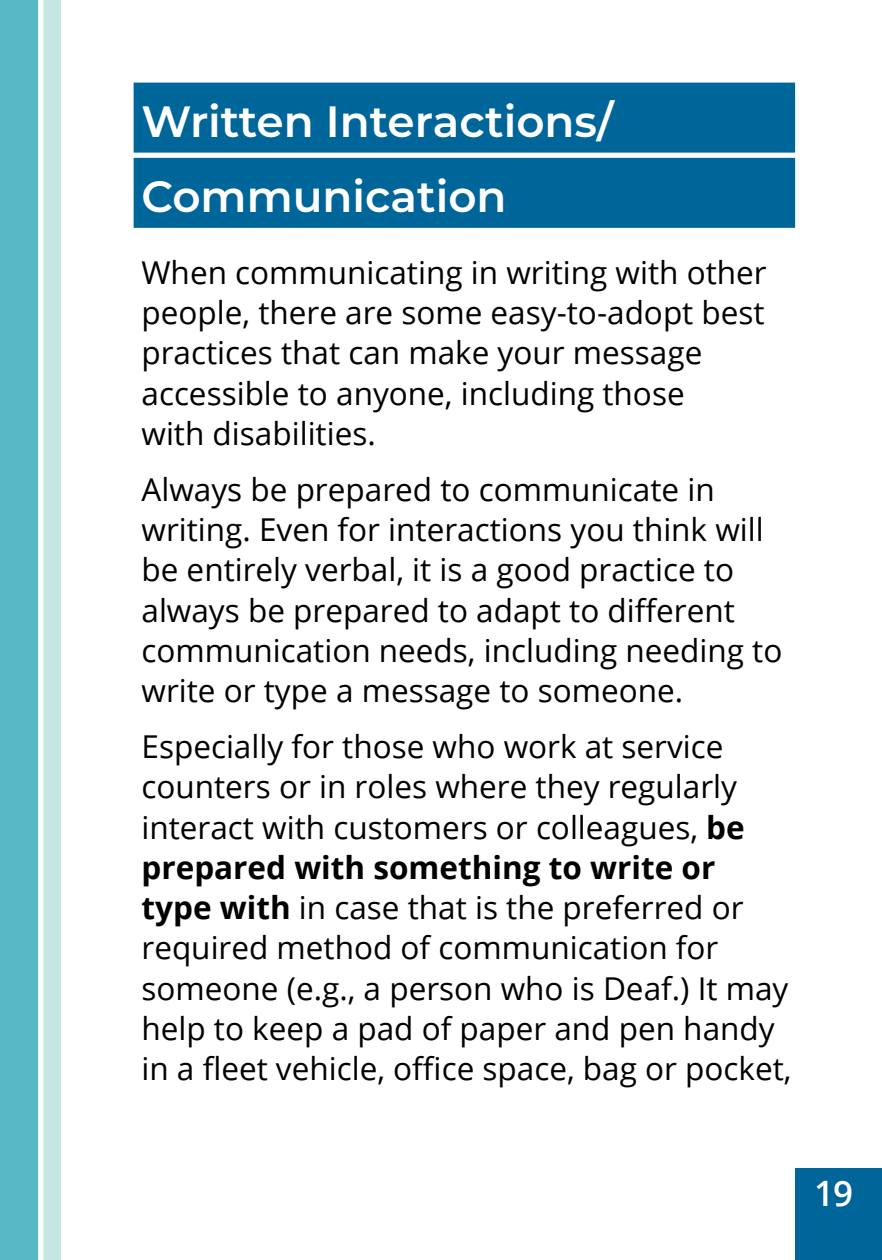
<style>
.page{position:relative;width:882px;height:1260px;background:#fff}
.page>*{position:absolute;margin:0;border:0;box-sizing:border-box;transform-origin:0 0}
.subheads{font:600 43.75px "Montserrat";color:#fff}
.t1{font:600 35px "Open Sans";color:#fff}
.text{font:31.5px/40.2px "Open Sans";color:#000}
.s1{font-weight:700}
</style>
<div class="page">
<div style="left:796px;top:1169px;width:86px;height:91px;background:#006598"></div>
<div style="left:0;top:0;width:38px;height:1260px;background:#57b9c3"></div>
<div style="left:44px;top:0;width:17px;height:1260px;background:#c5e7e2"></div>
<div style="left:134px;top:83px;width:661px;height:70px;background:#006598"></div>
<div style="left:134px;top:158px;width:661px;height:70px;background:#006598"></div>
<p class="subheads" style="left:141px;top:90px;width:473px">Written Interactions/</p>
<p class="subheads" style="left:141px;top:166px;width:367px">Communication</p>
<p class="text" style="left:141px;top:251px;width:627px">When communicating in writing with other people, there are some easy-to-adopt best practices that can make your message accessible to anyone, including those<br>with disabilities.</p>
<p class="text" style="left:141px;top:468px;width:642px">Always be prepared to communicate in writing. Even for interactions you think will be entirely verbal, it is a good practice to always be prepared to adapt to different communication needs, including needing to write or type a message to someone.</p>
<p class="text" style="left:141px;top:726px;width:652px">Especially for those who work at service counters or in roles where they regularly interact with customers or colleagues, <span class="s1">be prepared with something to write or type with</span> in case that is the preferred or required method of communication for someone (e.g., a person who is Deaf.) It may help to keep a pad of paper and pen handy in a fleet vehicle, office space, bag or pocket,</p>
<p class="t1" style="left:814px;top:1170px;width:41px">19</p>
</div>
